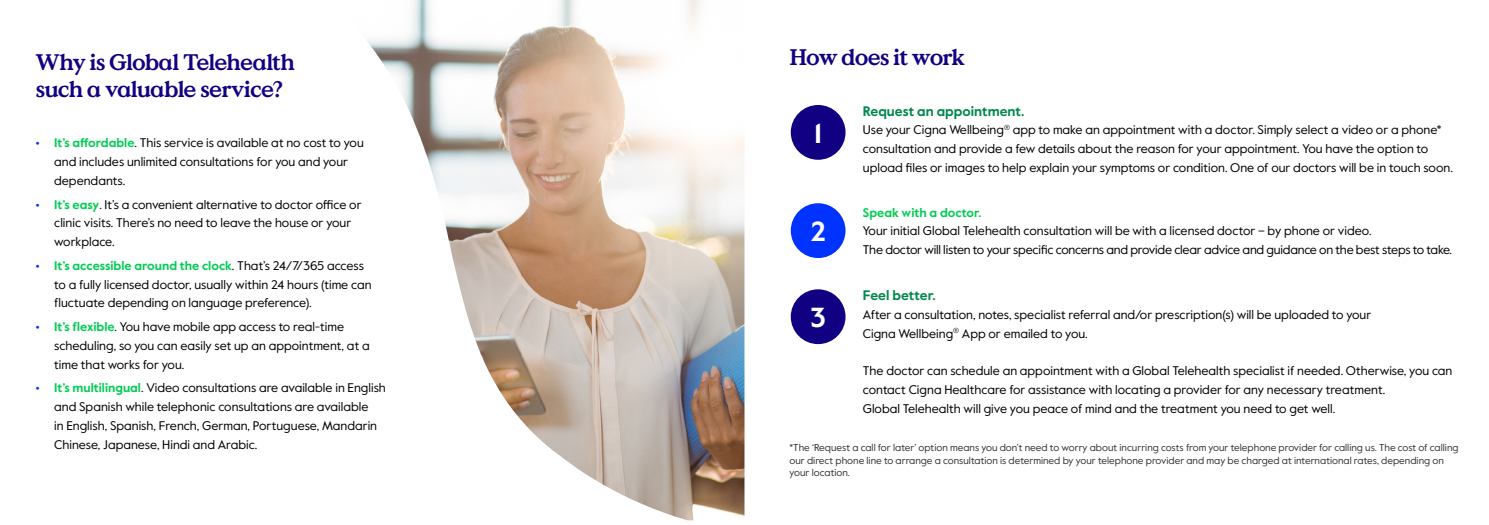
<style>
.page{position:relative;width:1489px;height:525px;background:#fff}
.page>*{position:absolute;margin:0;border:0;box-sizing:border-box;transform-origin:0 0}
.body{font:700 27.5px "Value Sans Pro";color:#fff}
._3{font:700 22.5px/27px "Value Serif Pro";letter-spacing:-.04em;color:#110081}
.Body_text{font:700 13.75px "Value Sans Pro";color:#00874d}
.t1{font:12.5px/18.8px "Value Sans Pro";color:#000}
.t2{font:12.5px "Value Sans Pro";letter-spacing:-.02em;color:#000}
.t3{font:700 12.5px "Value Sans Pro";color:#03cc54}
.t4{font:10px/12.5px "Value Sans Pro";color:#333}
.s1{font-weight:700;color:#03f}
.s2{font-weight:700;color:#03cc54}
</style>
<div class="page">
<img style="left:367px;top:0;width:377px;height:520px">
<div style="left:790px;top:105px;width:55px;height:55px;background:#110081;border-radius:50%"></div>
<div style="left:790px;top:203px;width:55px;height:55px;background:#03f;border-radius:50%"></div>
<div style="left:790px;top:289px;width:55px;height:55px;background:#110081;border-radius:50%"></div>
<p class="_3" style="left:35px;top:49px;width:261px">Why is Global Telehealth such a valuable service?</p>
<p class="t1" style="left:54px;top:134px;width:311px;text-indent:-19px"><span class="s1">•</span> <span class="s2">It’s affordable</span>. This service is available at no cost to you and includes unlimited consultations for you and your dependants.</p>
<p class="t1" style="left:54px;top:195px;width:309px;text-indent:-19px"><span class="s1">•</span> <span class="s2">It’s easy</span>. It’s a convenient alternative to doctor office or clinic visits. There’s no need to leave the house or your workplace.</p>
<p class="t1" style="left:54px;top:256px;width:319px;text-indent:-19px"><span class="s1">•</span> <span class="s2">It’s accessible around the clock</span>. That’s 24/7/365 access to a fully licensed doctor, usually within 24 hours (time can fluctuate depending on language preference).</p>
<p class="t1" style="left:54px;top:317px;width:317px;text-indent:-19px"><span class="s1">•</span> <span class="s2">It’s flexible</span>. You have mobile app access to real-time scheduling, so you can easily set up an appointment, at a time that works for you.</p>
<p class="t1" style="left:54px;top:379px;width:333px;text-indent:-19px"><span class="s1">•</span> <span class="s2">It’s multilingual</span>. Video consultations are available in English and Spanish while telephonic consultations are available<br>in English, Spanish, French, German, Portuguese, Mandarin Chinese, Japanese, Hindi and Arabic.</p>
<p class="_3" style="left:789px;top:45px;width:177px">How does it work</p>
<p class="body" style="left:814px;top:117px;width:9px">1</p>
<p class="body" style="left:810px;top:215px;width:17px">2</p>
<p class="body" style="left:810px;top:300px;width:18px">3</p>
<p class="Body_text" style="left:862px;top:102px;width:163px">Request an appointment.</p>
<p class="t1" style="left:862px;top:121px;width:591px">Use your Cigna Wellbeing<sup>®</sup> app to make an appointment with a doctor. Simply select a video or a phone* consultation and provide a few details about the reason for your appointment. You have the option to upload files or images to help explain your symptoms or condition. One of our doctors will be in touch soon.</p>
<p class="t3" style="left:862px;top:205px;width:120px">Speak with a doctor.</p>
<p class="t1" style="left:862px;top:222px;width:510px">Your initial Global Telehealth consultation will be with a licensed doctor – by phone or video.</p>
<p class="t2" style="left:862px;top:242px;width:590px">The doctor will listen to your specific concerns and provide clear advice and guidance on the best steps to take.</p>
<p class="Body_text" style="left:862px;top:287px;width:74px">Feel better.</p>
<p class="t1" style="left:862px;top:305px;width:510px">After a consultation, notes, specialist referral and/or prescription(s) will be uploaded to your<br>Cigna Wellbeing<sup>®</sup> App or emailed to you.</p>
<p class="t1" style="left:862px;top:361px;width:591px">The doctor can schedule an appointment with a Global Telehealth specialist if needed. Otherwise, you can contact Cigna Healthcare for assistance with locating a provider for any necessary treatment.</p>
<p class="t1" style="left:862px;top:399px;width:474px">Global Telehealth will give you peace of mind and the treatment you need to get well.</p>
<p class="t4" style="left:789px;top:441px;width:670px">*The ‘Request a call for later’ option means you don’t need to worry about incurring costs from your telephone provider for calling us. The cost of calling our direct phone line to arrange a consultation is determined by your telephone provider and may be charged at international rates, depending on your location.</p>
</div>
